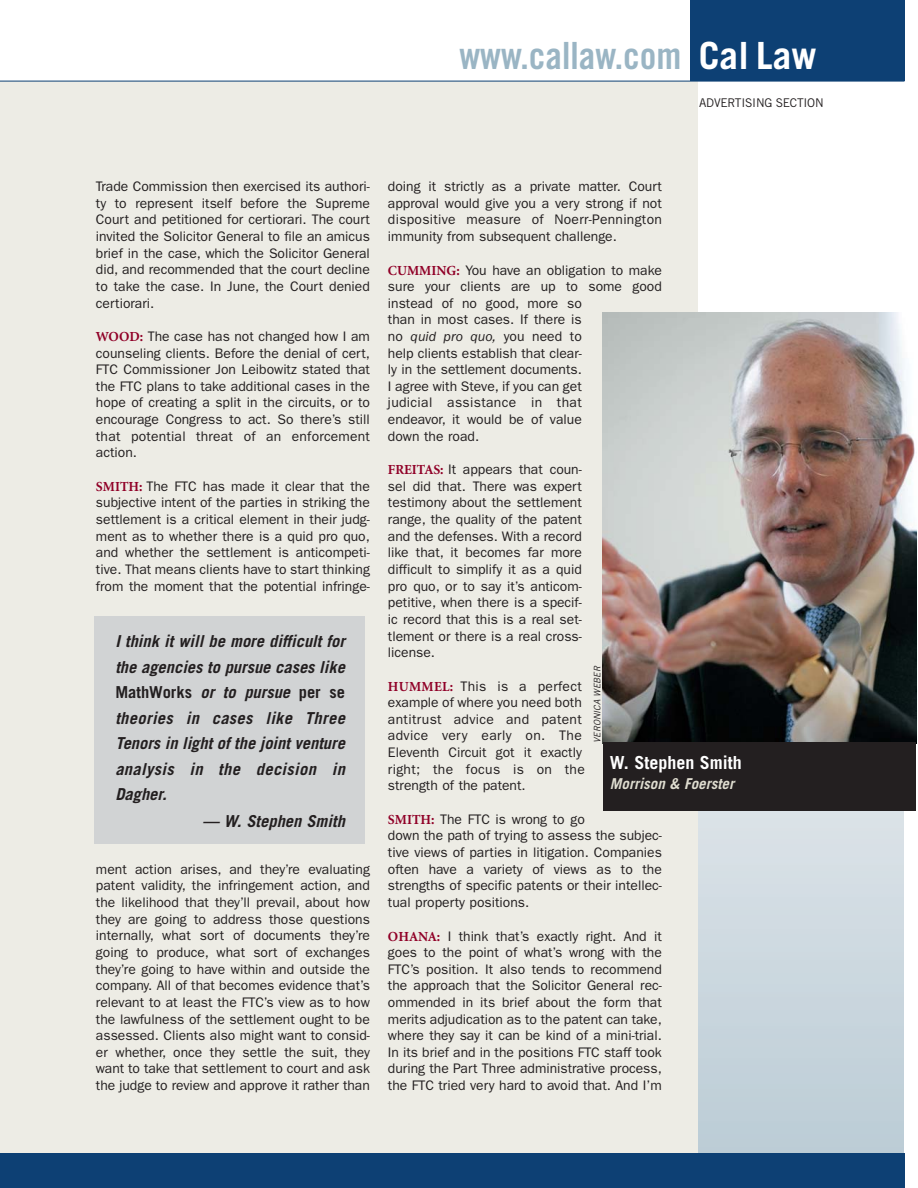
<style>
.page{position:relative;width:918px;height:1188px;background:#fff}
.page>*{position:absolute;margin:0;border:0;box-sizing:border-box;transform-origin:0 0}
.t1{font:37.5px "Trade Gothic Bold Cond Twenty";color:#9ab5c4}
.t2{font:700 18px "Trade Gothic";color:#fff}
.t3{font:italic 700 16.5px/25.5px "Trade Gothic";color:#231f20;text-align:justify}
.t4{font:italic 700 15px "Trade Gothic";color:#dfddd0}
.t5{font:13.8px/16.6px "Franklin Gothic";color:#231f20;text-align:justify}
.t6{font:13.8px/16.6px "Franklin Gothic";letter-spacing:.025em;color:#231f20}
.t7{font:12px "Trade Gothic";letter-spacing:-.02em;color:#231f20}
.t8{font:italic 9px "Trade Gothic";color:#231f20}
.s1{font-family:"Trade Gothic";font-weight:700;color:#fff}
.s2{font-family:"Minion";font-weight:700;color:#900027}
.s3{font-style:normal}
.s4{font-style:italic}
</style>
<div class="page">
<svg style="left:698px;top:810px;width:205px;height:344px;background:#cad6dd"></svg>
<div style="left:0;top:81px;width:698px;height:1107px;background:#edece5"></div>
<hr style="left:0;top:81px;width:904px;height:1px;background:#0d4074">
<div style="left:690px;top:0;width:214px;height:81px;background:#0d4074"></div>
<div style="left:0;top:1154px;width:904px;height:34px;background:#0d4074"></div>
<img style="left:603px;top:313px;width:313px;height:429px">
<div style="left:603px;top:742px;width:313px;height:68px;background:#231f20"></div>
<div style="left:94px;top:616px;width:271px;height:228px;background:#d1d3d4"></div>
<h1 class="t1" style="left:459px;top:42px;width:359px">www.callaw.com <span class="s1">Cal Law</span></h1>
<p class="t7" style="left:699px;top:98px;width:126px">ADVERTISING SECTION</p>
<p class="t5" style="left:96px;top:179px;width:275px">Trade Commission then exercised its authori&shy;ty to represent itself before the Supreme Court and petitioned for certiorari. The court invited the Solicitor General to file an amicus brief in the case, which the Solicitor General did, and recommended that the court decline to take the case. In June, the Court denied certiorari.</p>
<p class="t5" style="left:96px;top:329px;width:275px"><span class="s2">WOOD:</span> The case has not changed how I am counseling clients. Before the denial of cert, FTC Commissioner Jon Leibowitz stated that the FTC plans to take additional cases in the hope of creating a split in the circuits, or to encourage Congress to act. So there’s still that potential threat of an enforcement action.</p>
<p class="t5" style="left:96px;top:479px;width:275px"><span class="s2">SMITH:</span> The FTC has made it clear that the subjective intent of the parties in striking the settlement is a critical element in their judg&shy;ment as to whether there is a quid pro quo, and whether the settlement is anticompeti&shy;tive. That means clients have to start thinking from the moment that the potential infringe-</p>
<p class="t3" style="left:115px;top:630px;width:231px">I think it will be more difficult for the agencies to pursue cases like <span class="s3">MathWorks</span> or to pursue <span class="s3">per se </span>theories in cases like Three Tenors in light of the joint venture analysis in the decision in Dagher.</p>
<p class="t3" style="left:202px;top:810px;width:144px">— W. Stephen Smith</p>
<p class="t5" style="left:96px;top:862px;width:275px">ment action arises, and they’re evaluating patent validity, the infringement action, and the likelihood that they’ll prevail, about how they are going to address those questions internally, what sort of documents they’re going to produce, what sort of exchanges they’re going to have within and outside the company. All of that becomes evidence that’s relevant to at least the FTC’s view as to how the lawfulness of the settlement ought to be assessed. Clients also might want to consid&shy;er whether, once they settle the suit, they want to take that settlement to court and ask the judge to review and approve it rather than</p>
<p class="t5" style="left:388px;top:179px;width:275px">doing it strictly as a private matter. Court approval would give you a very strong if not dispositive measure of Noerr-Pennington immunity from subsequent challenge.</p>
<p class="t5" style="left:388px;top:263px;width:275px;text-align:left"><span class="s2">CUMMING:</span> You have an obligation to make sure your clients are up to some good instead of no good, more so<br>than in most cases. If there is<br>no <span class="s4">quid pro quo,</span> you need to<br>help clients establish that clear-<br>ly in the settlement documents.<br>I agree with Steve, if you can get<br>judicial assistance in that<br>endeavor, it would be of value<br>down the road.</p>
<p class="t5" style="left:388px;top:463px;width:195px"><span class="s2">FREITAS:</span> It appears that coun&shy;sel did that. There was expert testimony about the settlement range, the quality of the patent and the defenses. With a record like that, it becomes far more difficult to simplify it as a quid pro quo, or to say it’s anticom&shy;petitive, when there is a specif&shy;ic record that this is a real set&shy;tlement or there is a real cross&shy;license.</p>
<p class="t6" style="left:388px;top:679px;width:198px"><span class="s2">HUMMEL:</span> This is a perfect example of where you need both antitrust advice and patent advice very early on. The<br>Eleventh Circuit got it exactly right; the focus is on the strength of the patent.</p>
<p class="t5" style="left:388px;top:812px;width:275px;text-align:left"><span class="s2">SMITH:</span> The FTC is wrong to go<br>down the path of trying to assess the subjec&shy;tive views of parties in litigation. Companies often have a variety of views as to the strengths of specific patents or their intellec&shy;tual property positions.</p>
<p class="t5" style="left:388px;top:929px;width:275px"><span class="s2">OHANA:</span> I think that’s exactly right. And it goes to the point of what’s wrong with the FTC’s position. It also tends to recommend the approach that the Solicitor General rec&shy;ommended in its brief about the form that merits adjudication as to the patent can take, where they say it can be kind of a mini-trial.<br>In its brief and in the positions FTC staff took during the Part Three administrative process, the FTC tried very hard to avoid that. And I’m</p>
<p class="t8" style="left:594px;top:743px;width:78px;rotate:-90deg">VERONICA WEBER</p>
<h2 class="t2" style="left:610px;top:756px;width:134px">W. Stephen Smith</h2>
<p class="t4" style="left:610px;top:778px;width:126px">Morrison &amp; Foerster</p>
</div>
